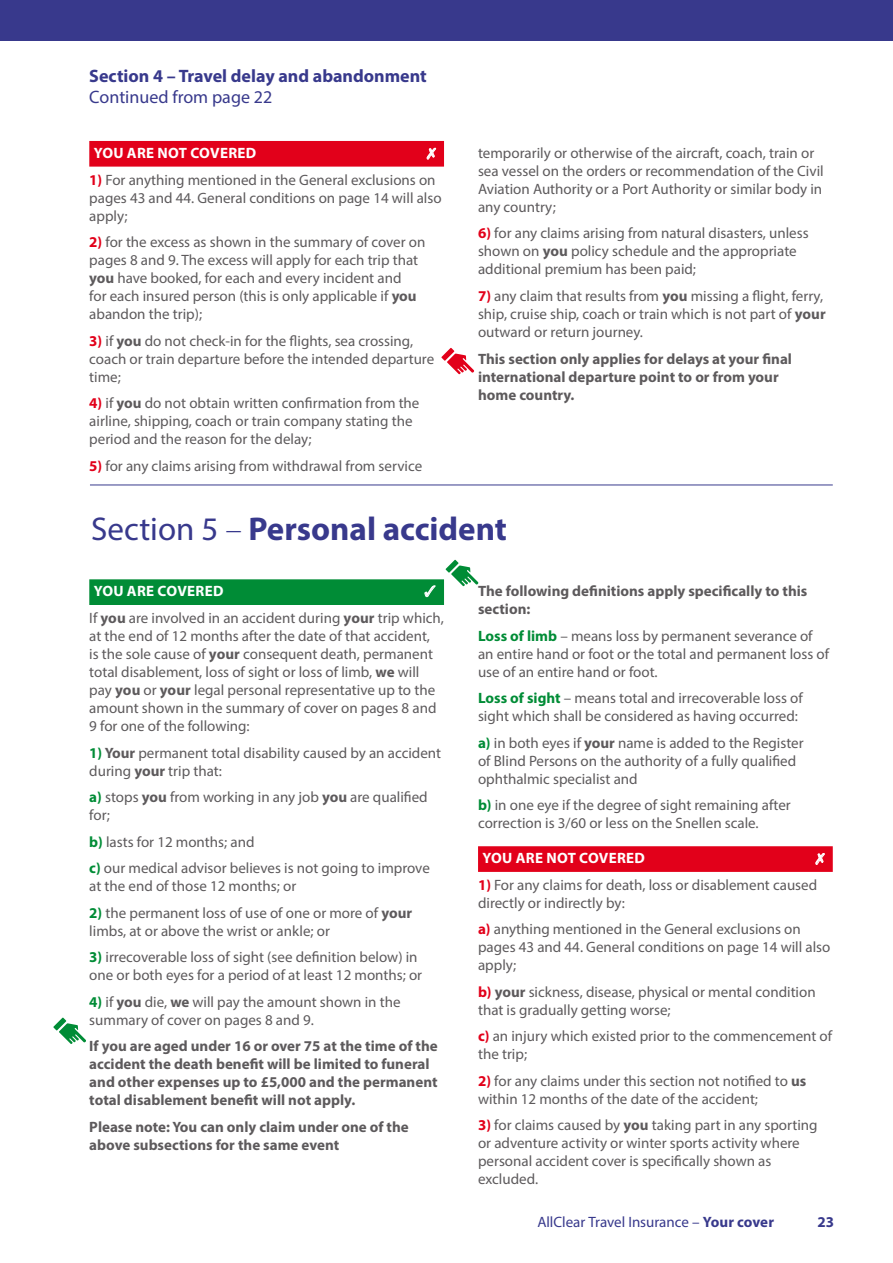
<style>
.page{position:relative;width:893px;height:1263px;background:#fff}
.page>*{position:absolute;margin:0;border:0;box-sizing:border-box;transform-origin:0 0}
.Page_heading{font:700 33px "Myriad Pro";color:#38398c}
.Page_heading-2{font:700 18px "Myriad Pro";color:#38398c}
.Page_heading-3{font:18px "Myriad Pro";color:#38398c}
.Main_Text{font:15px/18px "Myriad Pro";color:#5d5a5c}
.Main_Text-2{font:700 15px/18px "Myriad Pro";color:#5d5a5c}
.You_are_covered{font:700 15px "Myriad Pro";letter-spacing:.02em;color:#fff}
.t1{font:15px "Myriad Pro";color:#38398c}
.t2{font:700 15px "Myriad Pro";color:#38398c}
.s1{font-weight:700;color:#e2001a}
.s2{font-weight:700}
.s3{font-weight:400}
.s4{font-weight:300}
.s5{font-weight:700;color:#008c36}
</style>
<div class="page">
<div style="left:89px;top:141px;width:355px;height:26px;background:#e2001a"></div>
<div style="left:89px;top:579px;width:355px;height:26px;background:#008c36"></div>
<div style="left:478px;top:846px;width:355px;height:26px;background:#e2001a"></div>
<svg style="left:446px;top:560px;width:32px;height:26px"></svg>
<svg style="left:53px;top:1017px;width:33px;height:27px"></svg>
<div style="left:0;top:0;width:893px;height:41px;background:#38398c"></div>
<svg style="left:441px;top:348px;width:33px;height:26px"></svg>
<hr style="left:90px;top:485px;width:743px;height:1px;background:#38398c">
<p class="Page_heading-2" style="left:89px;top:64px;width:339px">Section 4 – Travel delay and abandonment</p>
<p class="Page_heading-3" style="left:89px;top:86px;width:185px">Continued from page 22</p>
<p class="You_are_covered" style="left:94px;top:143px;width:164px">YOU ARE NOT COVERED</p>
<p class="Main_Text" style="left:89px;top:170px;width:354px"><span class="s1">1)</span> For anything mentioned in the General exclusions on pages 43 and 44. General conditions on page 14 will also apply;</p>
<p class="Main_Text" style="left:89px;top:233px;width:338px"><span class="s1">2)</span> for the excess as shown in the summary of cover on pages 8 and 9. The excess will apply for each trip that <span class="s2">you</span> have booked, for each and every incident and<br>for each insured person (this is only applicable if <span class="s2">you </span>abandon the trip);</p>
<p class="Main_Text" style="left:89px;top:331px;width:346px"><span class="s1">3)</span> if <span class="s2">you</span> do not check-in for the flights, sea crossing, coach or train departure before the intended departure time;</p>
<p class="Main_Text" style="left:89px;top:394px;width:332px"><span class="s1">4)</span> if <span class="s2">you</span> do not obtain written confirmation from the airline, shipping, coach or train company stating the period and the reason for the delay;</p>
<p class="Main_Text" style="left:89px;top:456px;width:334px"><span class="s1">5)</span> for any claims arising from withdrawal from service</p>
<p class="Main_Text" style="left:478px;top:144px;width:347px">temporarily or otherwise of the aircraft, coach, train or sea vessel on the orders or recommendation of the Civil Aviation Authority or a Port Authority or similar body in any country;</p>
<p class="Main_Text" style="left:478px;top:224px;width:332px"><span class="s1">6)</span> for any claims arising from natural disasters, unless shown on <span class="s2">you</span> policy schedule and the appropriate additional premium has been paid;</p>
<p class="Main_Text" style="left:478px;top:287px;width:349px"><span class="s1">7)</span> any claim that results from <span class="s2">you</span> missing a flight, ferry, ship, cruise ship, coach or train which is not part of <span class="s2">your </span>outward or return journey.</p>
<p class="Main_Text-2" style="left:478px;top:349px;width:315px">This section only applies for delays at your final international departure point to or from your home country.</p>
<p class="Page_heading" style="left:91px;top:507px;width:417px"><span class="s3">Section 5</span> <span class="s4">–</span> Personal accident</p>
<p class="You_are_covered" style="left:94px;top:582px;width:131px">YOU ARE COVERED</p>
<p class="Main_Text" style="left:89px;top:609px;width:356px">If <span class="s2">you</span> are involved in an accident during <span class="s2">your</span> trip which, at the end of 12 months after the date of that accident,<br>is the sole cause of <span class="s2">your</span> consequent death, permanent total disablement, loss of sight or loss of limb, <span class="s2">we</span> will pay <span class="s2">you</span> or <span class="s2">your</span> legal personal representative up to the amount shown in the summary of cover on pages 8 and 9 for one of the following:</p>
<p class="Main_Text" style="left:89px;top:743px;width:353px"><span class="s5">1)</span> <span class="s2">Your</span> permanent total disability caused by an accident during <span class="s2">your</span> trip that:</p>
<p class="Main_Text" style="left:89px;top:788px;width:340px"><span class="s5">a)</span> stops <span class="s2">you</span> from working in any job <span class="s2">you</span> are qualified for;</p>
<p class="Main_Text" style="left:89px;top:832px;width:167px"><span class="s5">b)</span> lasts for 12 months; and</p>
<p class="Main_Text" style="left:89px;top:859px;width:342px"><span class="s5">c)</span> our medical advisor believes is not going to improve at the end of those 12 months; or</p>
<p class="Main_Text" style="left:89px;top:903px;width:324px"><span class="s5">2)</span> the permanent loss of use of one or more of <span class="s2">your </span>limbs, at or above the wrist or ankle; or</p>
<p class="Main_Text" style="left:89px;top:948px;width:334px"><span class="s5">3)</span> irrecoverable loss of sight (see definition below) in one or both eyes for a period of at least 12 months; or</p>
<p class="Main_Text" style="left:89px;top:992px;width:313px"><span class="s5">4)</span> if <span class="s2">you</span> die, <span class="s2">we</span> will pay the amount shown in the summary of cover on pages 8 and 9.</p>
<p class="Main_Text-2" style="left:89px;top:1036px;width:350px">If you are aged under 16 or over 75 at the time of the accident the death benefit will be limited to funeral and other expenses up to £5,000 and the permanent total disablement benefit will not apply.</p>
<p class="Main_Text-2" style="left:89px;top:1117px;width:321px">Please note: You can only claim under one of the above subsections for the same event</p>
<p class="Main_Text-2" style="left:478px;top:582px;width:331px">The following definitions apply specifically to this section:</p>
<p class="Main_Text" style="left:478px;top:627px;width:353px"><span class="s5">Loss of limb</span> – means loss by permanent severance of an entire hand or foot or the total and permanent loss of use of an entire hand or foot.</p>
<p class="Main_Text" style="left:478px;top:689px;width:326px"><span class="s5">Loss of sight</span> – means total and irrecoverable loss of sight which shall be considered as having occurred:</p>
<p class="Main_Text" style="left:478px;top:734px;width:327px"><span class="s5">a)</span> in both eyes if <span class="s2">your</span> name is added to the Register of Blind Persons on the authority of a fully qualified ophthalmic specialist and</p>
<p class="Main_Text" style="left:478px;top:796px;width:314px"><span class="s5">b)</span> in one eye if the degree of sight remaining after correction is 3/60 or less on the Snellen scale.</p>
<p class="You_are_covered" style="left:482px;top:848px;width:164px">YOU ARE NOT COVERED</p>
<p class="Main_Text" style="left:478px;top:876px;width:341px"><span class="s1">1)</span> For any claims for death, loss or disablement caused directly or indirectly by:</p>
<p class="Main_Text" style="left:478px;top:920px;width:354px"><span class="s1">a)</span> anything mentioned in the General exclusions on pages 43 and 44. General conditions on page 14 will also apply;</p>
<p class="Main_Text" style="left:478px;top:983px;width:339px"><span class="s1">b)</span> <span class="s2">your</span> sickness, disease, physical or mental condition that is gradually getting worse;</p>
<p class="Main_Text" style="left:478px;top:1027px;width:356px"><span class="s1">c)</span> an injury which existed prior to the commencement of the trip;</p>
<p class="Main_Text" style="left:478px;top:1072px;width:330px"><span class="s1">2)</span> for any claims under this section not notified to <span class="s2">us </span>within 12 months of the date of the accident;</p>
<p class="Main_Text" style="left:478px;top:1116px;width:341px"><span class="s1">3)</span> for claims caused by <span class="s2">you</span> taking part in any sporting or adventure activity or winter sports activity where personal accident cover is specifically shown as excluded.</p>
<p class="t1" style="left:537px;top:1213px;width:238px">AllClear Travel Insurance – <span class="s2">Your cover</span></p>
<p class="t2" style="left:817px;top:1212px;width:18px">23</p>
</div>
